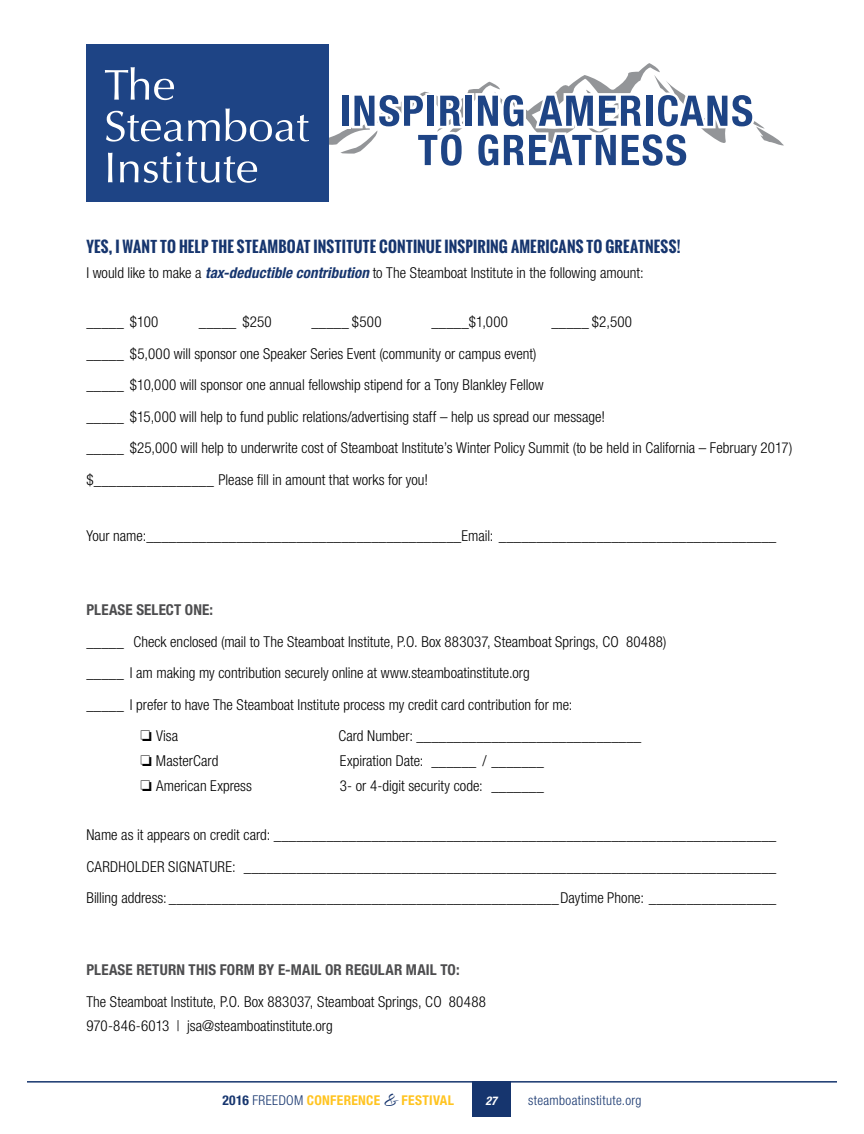
<style>
.page{position:relative;width:864px;height:1134px;background:#fff}
.page>*{position:absolute;margin:0;border:0;box-sizing:border-box;transform-origin:0 0}
.t1{font:300 condensed 15px/31.5px "Helvetica Neue LT Std";color:#000}
.t2{font:700 15px "Oswald";letter-spacing:.015em;color:#16356e}
.t3{font:700 condensed 15px "Helvetica Neue LT Std";letter-spacing:.01em;color:#4d4d4f}
.t4{font:700 condensed 13.5px "Helvetica Neue LT Std";letter-spacing:.025em;color:#ffc421}
.t5{font:300 condensed 13.5px "Helvetica Neue LT Std";letter-spacing:.025em;color:#16356e}
.t6{font:italic 700 condensed 12px "Helvetica Neue LT Std";color:#fff}
.s1{font-weight:700;font-style:italic;color:#16356e}
.s2{color:#16356e}
.s3{font-weight:300;color:#16356e}
.s4{font-family:"Spring LP";font-weight:300;font-stretch:normal;font-size:22.5px;color:#16356e}
</style>
<div class="page">
<div style="left:472px;top:1081px;width:38px;height:36px;background:#16356e"></div>
<hr style="left:27px;top:1081px;width:810px;height:2px;background:#16356e">
<svg style="left:329px;top:63px;width:455px;height:91px"></svg>
<svg style="left:340px;top:93px;width:11px;height:35px"></svg>
<div style="left:342px;top:96px;width:6px;height:30px;background:#1e4485"></div>
<svg style="left:352px;top:93px;width:403px;height:73px"></svg>
<div style="left:86px;top:45px;width:243px;height:157px;background:#1e4485"></div>
<svg style="left:105px;top:67px;width:69px;height:33px"></svg>
<svg style="left:106px;top:108px;width:203px;height:34px"></svg>
<svg style="left:108px;top:153px;width:4px;height:29px"></svg>
<svg style="left:120px;top:161px;width:18px;height:21px"></svg>
<svg style="left:144px;top:152px;width:113px;height:31px"></svg>
<p class="t2" style="left:86px;top:235px;width:596px">YES, I WANT TO HELP THE STEAMBOAT INSTITUTE CONTINUE INSPIRING AMERICANS TO GREATNESS!</p>
<p class="t1" style="left:86px;top:256px;width:559px">I would like to make a <span class="s1">tax-deductible contribution</span> to The Steamboat Institute in the following amount:</p>
<p class="t1" style="left:86px;top:306px;width:73px">_____ $100</p>
<p class="t1" style="left:199px;top:306px;width:74px">_____ $250</p>
<p class="t1" style="left:311px;top:306px;width:72px">_____ $500</p>
<p class="t1" style="left:431px;top:306px;width:78px">_____$1,000</p>
<p class="t1" style="left:551px;top:306px;width:82px">_____ $2,500</p>
<p class="t1" style="left:86px;top:337px;width:708px">_____ $5,000 will sponsor one Speaker Series Event (community or campus event)<br>_____ $10,000 will sponsor one annual fellowship stipend for a Tony Blankley Fellow<br>_____ $15,000 will help to fund public relations/advertising staff – help us spread our message!<br>_____ $25,000 will help to underwrite cost of Steamboat Institute’s Winter Policy Summit (to be held in California – February 2017) $________________ Please fill in amount that works for you!</p>
<p class="t1" style="left:86px;top:520px;width:691px">Your name:__________________________________________Email: _____________________________________</p>
<p class="t3" style="left:86px;top:601px;width:128px">PLEASE SELECT ONE:</p>
<p class="t1" style="left:86px;top:625px;width:582px">_____ Check enclosed (mail to The Steamboat Institute, P.O. Box 883037, Steamboat Springs, CO 80488)</p>
<p class="t1" style="left:86px;top:657px;width:445px">_____ I am making my contribution securely online at www.steamboatinstitute.org</p>
<p class="t1" style="left:86px;top:688px;width:488px">_____ I prefer to have The Steamboat Institute process my credit card contribution for me:</p>
<p class="t1" style="left:140px;top:720px;width:39px">❏ Visa</p>
<p class="t1" style="left:338px;top:720px;width:304px">Card Number: ______________________________</p>
<p class="t1" style="left:140px;top:745px;width:80px">❏ MasterCard</p>
<p class="t1" style="left:340px;top:745px;width:205px">Expiration Date: ______ / _______</p>
<p class="t1" style="left:140px;top:769px;width:113px">❏ American Express</p>
<p class="t1" style="left:340px;top:769px;width:206px">3- or 4-digit security code: _______</p>
<p class="t1" style="left:86px;top:819px;width:692px;text-align:justify">Name as it appears on credit card: ___________________________________________________________________ CARDHOLDER SIGNATURE: _______________________________________________________________________ Billing address: ____________________________________________________Daytime Phone: _________________</p>
<p class="t3" style="left:86px;top:961px;width:375px">PLEASE RETURN THIS FORM BY E-MAIL OR REGULAR MAIL TO:</p>
<p class="t1" style="left:86px;top:989px;width:401px;line-height:24.8px">The Steamboat Institute, P.O. Box 883037, Steamboat Springs, CO 80488<br>970-846-6013 | jsa@steamboatinstitute.org</p>
<p class="t4" style="left:222px;top:1092px;width:233px"><span class="s2">2016</span> <span class="s3">FREEDOM</span> CONFERENCE <span class="s4">&amp;</span> FESTIVAL</p>
<p class="t6" style="left:485px;top:1094px;width:13px">27</p>
<p class="t5" style="left:528px;top:1092px;width:115px">steamboatinstitute.org</p>
</div>
